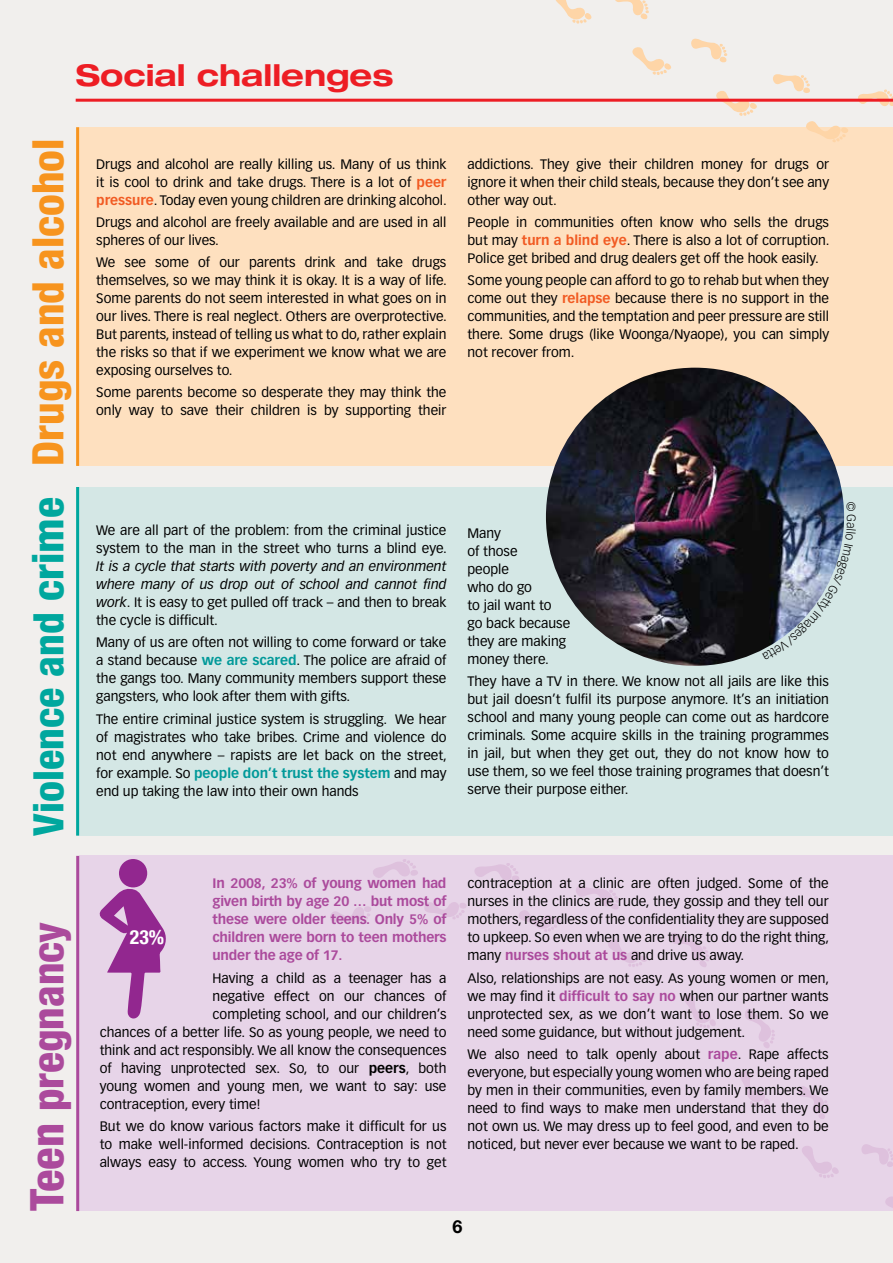
<style>
.page{position:relative;width:893px;height:1263px;background:#f1efed}
.page>*{position:absolute;margin:0;border:0;box-sizing:border-box;transform-origin:0 0}
.t1{font:800 condensed 43.5px "Helvetica Neue LT Std";color:#f7941e}
.t2{font:800 condensed 43.5px "Helvetica Neue LT Std";color:#ab4a9c}
.t3{font:800 condensed 42px "Helvetica Neue LT Std";color:#00a79e}
.t4{font:700 expanded 30px "Helvetica Neue LT Std";color:#ed1d24}
.t5{font:700 condensed 19.65px "Helvetica Neue";color:#fff}
.t6{font:700 18px "Helvetica Neue LT Std";color:#000}
.t7{font:13.5px/18px "Vectora LT Std";color:#000;text-align:justify}
.t8{font:italic 13.5px/18px "Vectora LT Std";color:#000;text-align:justify}
.t9{font:700 13.5px/18px "Vectora LT Std";letter-spacing:-.015em;color:#ab4a9c;text-align:justify}
.s1{font-size:43.5px}
.s2{font-size:46.5px}
.s3{font-weight:700;color:#f15a22}
.s4{font-style:normal}
.s5{font-weight:700;color:#099}
.s6{font-weight:700}
.s7{font-weight:700;color:#ab4a9c}
</style>
<div class="page">
<div style="left:79px;top:856px;width:814px;height:355px;background:#e7d4e8"></div>
<div style="left:79px;top:127px;width:814px;height:339px;background:#fee0bf"></div>
<div style="left:79px;top:487px;width:814px;height:349px;background:#d4e7e5"></div>
<hr style="left:76px;top:127px;width:3px;height:339px;background:#f7941e">
<hr style="left:76px;top:487px;width:3px;height:349px;background:#00a79e">
<hr style="left:76px;top:856px;width:3px;height:355px;background:#ab4a9c">
<svg style="left:330px;top:906px;width:41px;height:18px"></svg>
<svg style="left:373px;top:859px;width:45px;height:19px"></svg>
<svg style="left:424px;top:902px;width:43px;height:17px"></svg>
<svg style="left:475px;top:863px;width:44px;height:18px"></svg>
<svg style="left:519px;top:910px;width:41px;height:22px"></svg>
<svg style="left:576px;top:886px;width:43px;height:23px"></svg>
<svg style="left:608px;top:940px;width:39px;height:27px"></svg>
<svg style="left:670px;top:933px;width:39px;height:34px"></svg>
<svg style="left:684px;top:994px;width:32px;height:34px"></svg>
<svg style="left:745px;top:1009px;width:30px;height:39px"></svg>
<svg style="left:740px;top:1071px;width:30px;height:36px"></svg>
<svg style="left:798px;top:1086px;width:30px;height:33px"></svg>
<svg style="left:802px;top:1146px;width:37px;height:32px"></svg>
<svg style="left:862px;top:1144px;width:31px;height:23px"></svg>
<svg style="left:885px;top:1197px;width:8px;height:11px"></svg>
<svg style="left:556px;top:0;width:35px;height:24px"></svg>
<svg style="left:615px;top:0;width:34px;height:20px"></svg>
<svg style="left:632px;top:47px;width:39px;height:28px"></svg>
<svg style="left:691px;top:38px;width:37px;height:25px"></svg>
<svg style="left:714px;top:91px;width:43px;height:25px"></svg>
<svg style="left:773px;top:74px;width:37px;height:19px"></svg>
<svg style="left:806px;top:121px;width:42px;height:21px"></svg>
<svg style="left:857px;top:89px;width:36px;height:17px"></svg>
<img style="left:546px;top:368px;width:298px;height:298px;border-radius:149px">
<hr style="left:76px;top:99px;width:817px;height:3px;background:#ed1d24">
<svg style="left:99px;top:888px;width:67px;height:131px"></svg>
<div style="left:119px;top:859px;width:28px;height:29px;background:#92278f;border-radius:50%"></div>
<svg style="left:762px;top:501px;width:83px;height:149px"></svg>
<h3 class="t4" style="left:76px;top:56px;width:319px">Social challenges</h3>
<h1 class="t1" style="left:21px;top:466px;width:329px;rotate:-90deg">Drugs and alcohol</h1>
<h2 class="t3" style="left:22px;top:836px;width:340px;rotate:-90deg">Violence and <span class="s1">crime</span></h2>
<h1 class="t2" style="left:21px;top:1211px;width:291px;rotate:-90deg"><span class="s2">Teen</span> pregnancy</h1>
<p class="t7" style="left:96px;top:155px;width:352px">Drugs and alcohol are really killing us. Many of us think it is cool to drink and take drugs. There is a lot of <span class="s3">peer pressure</span>. Today even young children are drinking alcohol.</p>
<p class="t7" style="left:96px;top:213px;width:352px">Drugs and alcohol are freely available and are used in all spheres of our lives.</p>
<p class="t7" style="left:96px;top:253px;width:352px">We see some of our parents drink and take drugs themselves, so we may think it is okay. It is a way of life.<br>Some parents do not seem interested in what goes on in our lives. There is real neglect. Others are overprotective.<br>But parents, instead of telling us what to do, rather explain the risks so that if we experiment we know what we are exposing ourselves to.</p>
<p class="t7" style="left:96px;top:384px;width:352px">Some parents become so desperate they may think the only way to save their children is by supporting their</p>
<p class="t7" style="left:96px;top:521px;width:352px">We are all part of the problem: from the criminal justice system to the man in the street who turns a blind eye.</p>
<p class="t8" style="left:96px;top:557px;width:352px">It is a cycle that starts with poverty and an environment where many of us drop out of school and cannot find work<span class="s4">. It is easy to get pulled off track – and then to break the cycle is difficult.</span></p>
<p class="t7" style="left:96px;top:634px;width:352px">Many of us are often not willing to come forward or take a stand because <span class="s5">we are scared</span>. The police are afraid of the gangs too. Many community members support these gangsters, who look after them with gifts.</p>
<p class="t7" style="left:96px;top:710px;width:352px">The entire criminal justice system is struggling. We hear of magistrates who take bribes. Crime and violence do not end anywhere – rapists are let back on the street, for example. So <span class="s5">people don’t trust the system</span> and may end up taking the law into their own hands</p>
<p class="t9" style="left:213px;top:874px;width:235px">In 2008, 23% of young women had given birth by age 20 … but most of these were older teens. Only 5% of children were born to teen mothers under the age of 17.</p>
<p class="t7" style="left:213px;top:969px;width:235px">Having a child as a teenager has a</p>
<p class="t7" style="left:213px;top:987px;width:235px">negative effect on our chances of</p>
<p class="t7" style="left:213px;top:1005px;width:235px">completing school, and our children’s</p>
<p class="t7" style="left:100px;top:1023px;width:348px">chances of a better life. So as young people, we need to</p>
<p class="t7" style="left:100px;top:1041px;width:348px">think and act responsibly. We all know the consequences</p>
<p class="t7" style="left:100px;top:1059px;width:348px">of having unprotected sex. So, to our <span class="s6">peers</span>, both</p>
<p class="t7" style="left:100px;top:1077px;width:348px">young women and young men, we want to say: use</p>
<p class="t7" style="left:100px;top:1095px;width:163px">contraception, every time!</p>
<p class="t7" style="left:100px;top:1117px;width:348px">But we do know various factors make it difficult for us to make well-informed decisions. Contraception is not always easy to access. Young women who try to get</p>
<h3 class="t5" style="left:130px;top:921px;width:36px">23%</h3>
<p class="t7" style="left:467px;top:155px;width:363px">addictions. They give their children money for drugs or ignore it when their child steals, because they don’t see any other way out.</p>
<p class="t7" style="left:467px;top:213px;width:364px">People in communities often know who sells the drugs but may <span class="s3">turn a blind eye</span>. There is also a lot of corruption.<br>Police get bribed and drug dealers get off the hook easily.</p>
<p class="t7" style="left:467px;top:271px;width:363px">Some young people can afford to go to rehab but when they come out they <span class="s3">relapse</span> because there is no support in the communities, and the temptation and peer pressure are still there. Some drugs (like Woonga/Nyaope), you can simply not recover from.</p>
<p class="t7" style="left:467px;top:524px;width:104px;text-align:left">Many<br>of those<br>people<br>who do go<br>to jail want to<br>go back because they are making money there.</p>
<p class="t7" style="left:467px;top:672px;width:363px">They have a TV in there. We know not all jails are like this but jail doesn’t fulfil its purpose anymore. It’s an initiation school and many young people can come out as hardcore criminals. Some acquire skills in the training programmes in jail, but when they get out, they do not know how to use them, so we feel those training programes that doesn’t serve their purpose either.</p>
<p class="t7" style="left:467px;top:875px;width:363px">contraception at a clinic are often judged. Some of the nurses in the clinics are rude, they gossip and they tell our mothers, regardless of the confidentiality they are supposed to upkeep. So even when we are trying to do the right thing, many <span class="s7">nurses shout at us</span> and drive us away.</p>
<p class="t7" style="left:467px;top:969px;width:363px">Also, relationships are not easy. As young women or men, we may find it <span class="s7">difficult to say no</span> when our partner wants unprotected sex, as we don’t want to lose them. So we need some guidance, but without judgement.</p>
<p class="t7" style="left:467px;top:1045px;width:363px">We also need to talk openly about <span class="s7">rape</span>. Rape affects everyone, but especially young women who are being raped by men in their communities, even by family members. We need to find ways to make men understand that they do not own us. We may dress up to feel good, and even to be noticed, but never ever because we want to be raped.</p>
<h3 class="t6" style="left:453px;top:1215px;width:12px">6</h3>
</div>
